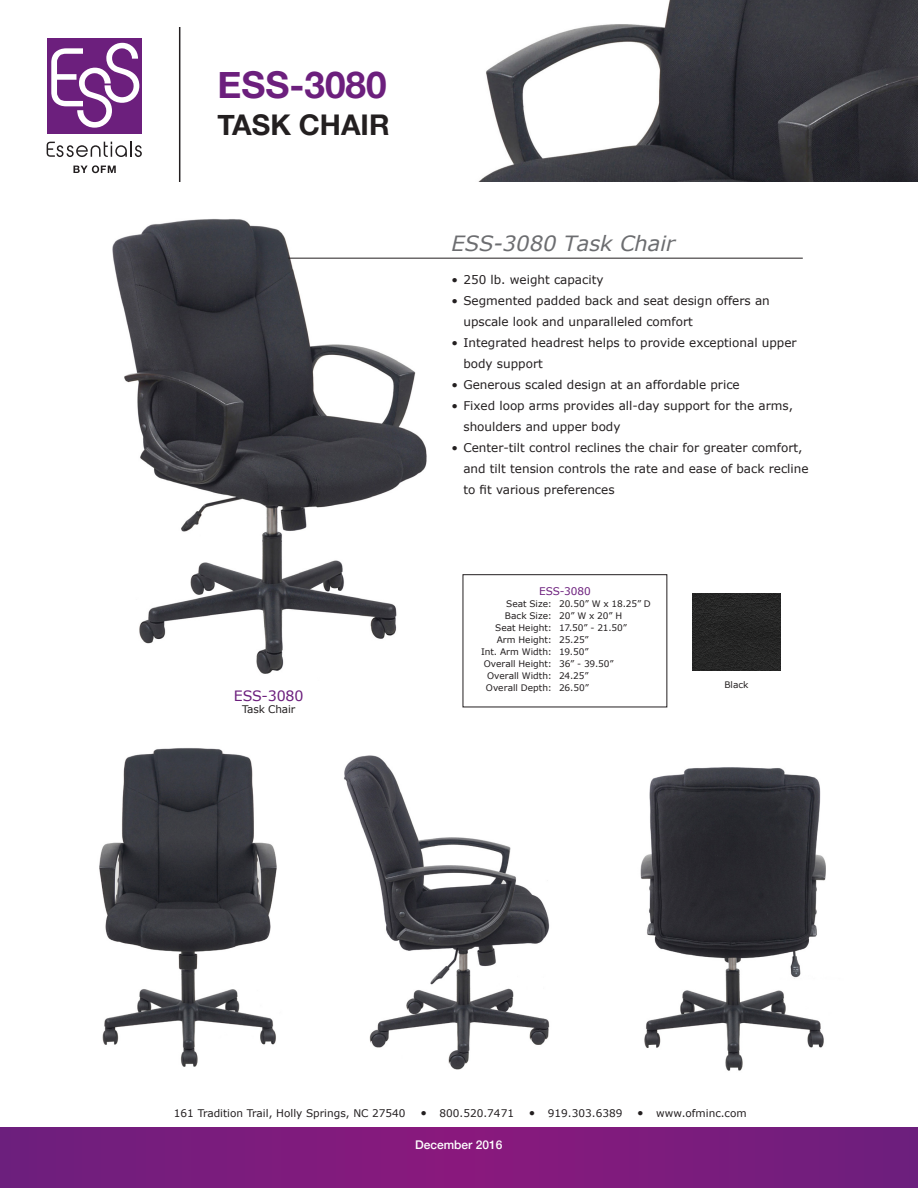
<style>
.page{position:relative;width:918px;height:1188px;background:#fff}
.page>*{position:absolute;margin:0;border:0;box-sizing:border-box;transform-origin:0 0}
.Title-Model_number{font:700 36.9px "Helvetica Neue";color:#6c1f7d}
.Title-Model_Name{font:700 28.5px "Helvetica Neue";color:#231f20}
.Subtitle{font:italic 21px "Verdana";color:#6c6d70}
.Cation_model_number{font:14.25px "Verdana";letter-spacing:-.015em;color:#6c1f7d}
.t1{font:12px/21px "Verdana";color:#231f20}
.t2{font:500 12px "Helvetica Neue";color:#fff}
.Caption_name{font:10.5px "Verdana";color:#231f20}
.dimensions_title{font:10.5px "Verdana";color:#6c1f7d}
.tabbed_text{font:9px "Verdana";letter-spacing:-.005em;color:#231f20}
.swatch_name{font:9px "Verdana";color:#231f20}
.s1{font-size:12px}
</style>
<div class="page">
<div style="left:0;top:1128px;width:461px;height:60px;background:linear-gradient(to right,#6c1f7d,#8a197d)"></div>
<div style="left:458px;top:1128px;width:460px;height:60px;background:linear-gradient(to right,#8a197d,#6c1f7d)"></div>
<svg style="left:73px;top:165px;width:43px;height:8px"></svg>
<div style="left:47px;top:38px;width:95px;height:96px;background:#6c1f7d"></div>
<svg style="left:51px;top:43px;width:88px;height:85px"></svg>
<svg style="left:47px;top:142px;width:95px;height:15px"></svg>
<hr style="left:179px;top:27px;width:1px;height:155px;background:#231f20">
<img style="left:112px;top:219px;width:338px;height:455px">
<hr style="left:288px;top:258px;width:515px;height:1px;background:#231f20">
<img style="left:693px;top:594px;width:87px;height:77px">
<div style="left:463px;top:574px;width:204px;height:133px;border:1px solid #231f20"></div>
<img style="left:99px;top:748px;width:178px;height:319px">
<img style="left:344px;top:755px;width:206px;height:315px">
<img style="left:640px;top:767px;width:186px;height:304px">
<img style="left:478px;top:0;width:440px;height:182px">
<p class="Title-Model_number" style="left:218px;top:55px;width:171px">ESS-3080</p>
<p class="Title-Model_Name" style="left:218px;top:102px;width:174px">TASK CHAIR</p>
<p class="Cation_model_number" style="left:234px;top:686px;width:71px">ESS-3080</p>
<p class="Caption_name" style="left:242px;top:702px;width:55px">Task Chair</p>
<p class="Subtitle" style="left:451px;top:229px;width:225px">ESS-3080 Task Chair</p>
<p class="t1" style="left:451px;top:269px;width:154px">• 250 lb. weight capacity</p>
<p class="t1" style="left:463px;top:290px;width:308px;text-indent:-12px">• Segmented padded back and seat design offers an upscale look and unparalleled comfort</p>
<p class="t1" style="left:463px;top:332px;width:335px;text-indent:-12px">• Integrated headrest helps to provide exceptional upper body support</p>
<p class="t1" style="left:451px;top:374px;width:290px">• Generous scaled design at an affordable price</p>
<p class="t1" style="left:463px;top:395px;width:331px;text-indent:-12px">• Fixed loop arms provides all-day support for the arms, shoulders and upper body</p>
<p class="t1" style="left:463px;top:437px;width:347px;text-indent:-12px">• Center-tilt control reclines the chair for greater comfort, and tilt tension controls the rate and ease of back recline to fit various preferences</p>
<p class="dimensions_title" style="left:539px;top:584px;width:53px">ESS-3080</p>
<p class="tabbed_text" style="left:506px;top:597px;width:146px">Seat Size: 20.50” W x 18.25” D</p>
<p class="tabbed_text" style="left:505px;top:609px;width:119px">Back Size: 20” W x 20” H</p>
<p class="tabbed_text" style="left:495px;top:621px;width:133px">Seat Height: 17.50” - 21.50”</p>
<p class="tabbed_text" style="left:497px;top:633px;width:94px">Arm Height: 25.25”</p>
<p class="tabbed_text" style="left:481px;top:645px;width:109px">Int. Arm Width: 19.50”</p>
<p class="tabbed_text" style="left:484px;top:657px;width:132px">Overall Height: 36” - 39.50”</p>
<p class="tabbed_text" style="left:487px;top:669px;width:103px">Overall Width: 24.25”</p>
<p class="tabbed_text" style="left:486px;top:681px;width:105px">Overall Depth: 26.50”</p>
<p class="swatch_name" style="left:724px;top:679px;width:26px">Black</p>
<p class="Caption_name" style="left:174px;top:1106px;width:574px">161 Tradition Trail, Holly Springs, NC 27540 <span class="s1">•</span> 800.520.7471 <span class="s1">•</span> 919.303.6389 <span class="s1">•</span> www.ofminc.com</p>
<p class="t2" style="left:415px;top:1135px;width:89px">December 2016</p>
</div>
